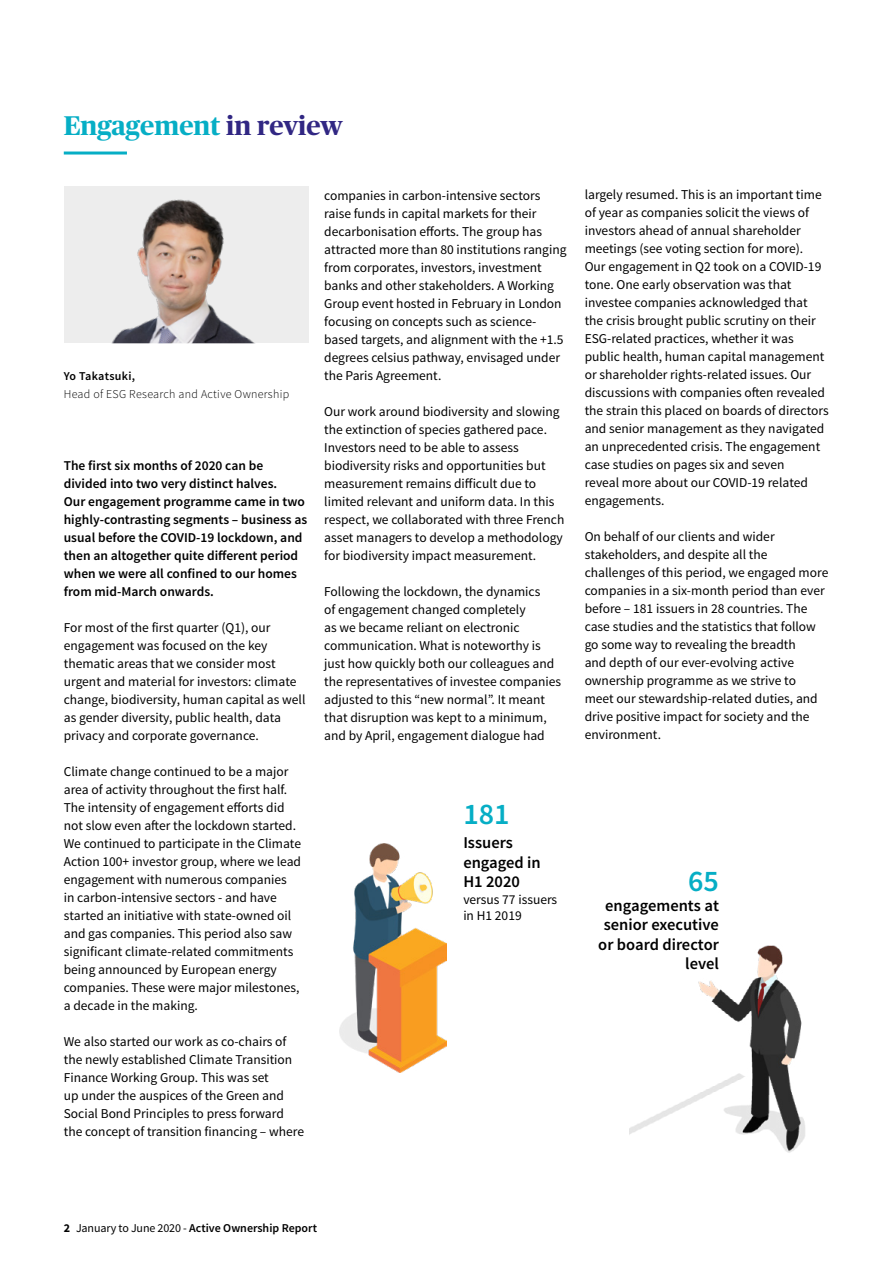
<style>
.page{position:relative;width:893px;height:1263px;background:#fff}
.page>*{position:absolute;margin:0;border:0;box-sizing:border-box;transform-origin:0 0}
.t1{font:600 30px "Source Sans Pro";color:#06aec5}
.t2{font:700 27px "Publico Headline";color:#06aec5}
.t3{font:600 16.5px/19.5px "Source Sans Pro";color:#000;text-align:right}
.t4{font:13.5px/18px "Source Sans Pro";color:#000}
.t5{font:600 13.5px/18px "Source Sans Pro";color:#000}
.t6{font:600 12px "Source Sans Pro";color:#000}
.t7{font:300 12px "Source Sans Pro";letter-spacing:.025em;color:#000}
.t8{font:600 12px "Source Sans Pro";letter-spacing:.025em;color:#000}
.s1{color:#312783}
.s2{font-weight:700}
.s3{font-weight:400}
</style>
<div class="page">
<hr style="left:64px;top:152px;width:63px;height:3px;background:#06aec5">
<div style="left:64px;top:187px;width:244px;height:156px;background:#ededed"></div>
<img style="left:112px;top:199px;width:143px;height:144px">
<img style="left:629px;top:945px;width:176px;height:208px">
<img style="left:340px;top:844px;width:107px;height:229px">
<h2 class="t2" style="left:64px;top:106px;width:281px">Engagement <span class="s1">in review</span></h2>
<p class="t8" style="left:64px;top:368px;width:73px">Yo Takatsuki,</p>
<p class="t7" style="left:64px;top:386px;width:227px">Head of ESG Research and Active Ownership</p>
<p class="t5" style="left:64px;top:456px;width:245px">The first six months of 2020 can be divided into two very distinct halves.<br>Our engagement programme came in two highly-contrasting segments – business as usual before the COVID-19 lockdown, and then an altogether quite different period when we were all confined to our homes from mid-March onwards.</p>
<p class="t4" style="left:64px;top:618px;width:243px">For most of the first quarter (Q1), our engagement was focused on the key thematic areas that we consider most urgent and material for investors: climate change, biodiversity, human capital as well as gender diversity, public health, data privacy and corporate governance.</p>
<p class="t4" style="left:64px;top:762px;width:239px">Climate change continued to be a major area of activity throughout the first half.<br>The intensity of engagement efforts did not slow even after the lockdown started.<br>We continued to participate in the Climate Action 100+ investor group, where we lead engagement with numerous companies<br>in carbon-intensive sectors - and have started an initiative with state-owned oil and gas companies. This period also saw significant climate-related commitments being announced by European energy companies. These were major milestones, a decade in the making.</p>
<p class="t4" style="left:64px;top:1032px;width:242px">We also started our work as co-chairs of the newly established Climate Transition Finance Working Group. This was set<br>up under the auspices of the Green and Social Bond Principles to press forward the concept of transition financing – where</p>
<p class="t4" style="left:324px;top:186px;width:244px">companies in carbon-intensive sectors raise funds in capital markets for their decarbonisation efforts. The group has attracted more than 80 institutions ranging from corporates, investors, investment banks and other stakeholders. A Working Group event hosted in February in London focusing on concepts such as science&shy;based targets, and alignment with the +1.5 degrees celsius pathway, envisaged under the Paris Agreement.</p>
<p class="t4" style="left:324px;top:402px;width:242px">Our work around biodiversity and slowing the extinction of species gathered pace.<br>Investors need to be able to assess biodiversity risks and opportunities but measurement remains difficult due to limited relevant and uniform data. In this respect, we collaborated with three French asset managers to develop a methodology for biodiversity impact measurement.</p>
<p class="t4" style="left:324px;top:582px;width:238px">Following the lockdown, the dynamics<br>of engagement changed completely<br>as we became reliant on electronic communication. What is noteworthy is just how quickly both our colleagues and the representatives of investee companies adjusted to this “new normal”. It meant that disruption was kept to a minimum, and by April, engagement dialogue had</p>
<h1 class="t1" style="left:463px;top:795px;width:48px">181</h1>
<p class="t3" style="left:463px;top:833px;width:79px;text-align:left">Issuers engaged in<br>H1 2020</p>
<p class="t4" style="left:463px;top:891px;width:95px;line-height:16.5px">versus 77 issuers in H1 2019</p>
<p class="t4" style="left:585px;top:186px;width:246px">largely resumed. This is an important time of year as companies solicit the views of investors ahead of annual shareholder meetings (see voting section for more).<br>Our engagement in Q2 took on a COVID-19 tone. One early observation was that investee companies acknowledged that the crisis brought public scrutiny on their ESG-related practices, whether it was public health, human capital management or shareholder rights-related issues. Our discussions with companies often revealed the strain this placed on boards of directors and senior management as they navigated an unprecedented crisis. The engagement case studies on pages six and seven<br>reveal more about our COVID-19 related engagements.</p>
<p class="t4" style="left:585px;top:528px;width:245px">On behalf of our clients and wider stakeholders, and despite all the challenges of this period, we engaged more companies in a six-month period than ever before – 181 issuers in 28 countries. The case studies and the statistics that follow go some way to revealing the breadth<br>and depth of our ever-evolving active ownership programme as we strive to meet our stewardship-related duties, and drive positive impact for society and the environment.</p>
<h1 class="t1" style="left:688px;top:862px;width:32px">65</h1>
<p class="t3" style="left:598px;top:896px;width:122px">engagements at senior executive or board director level</p>
<p class="t6" style="left:64px;top:1220px;width:255px"><span class="s2">2</span> <span class="s3">January to June 2020 -</span> Active Ownership Report</p>
</div>
